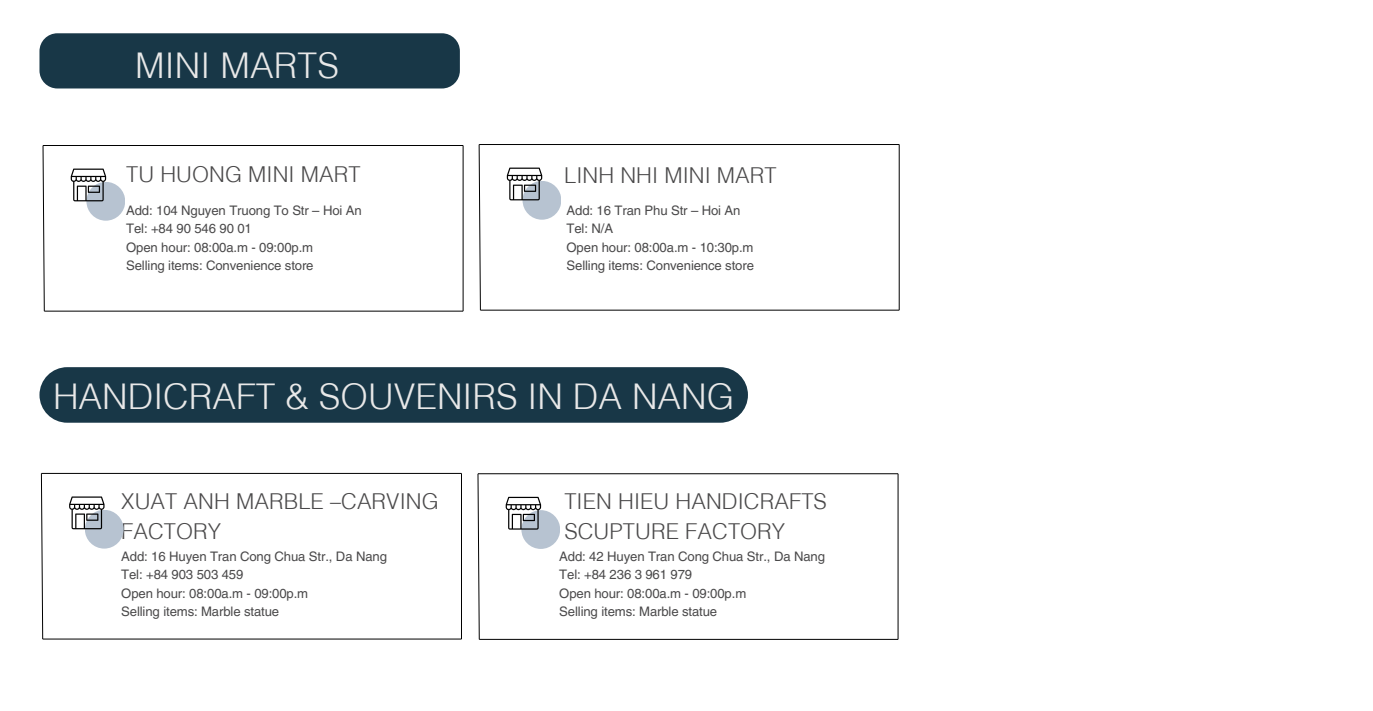
<style>
.page{position:relative;width:1373px;height:711px;background:#fff}
.page>*{position:absolute;margin:0;border:0;box-sizing:border-box;transform-origin:0 0}
.t1{font:300 35.44px "Helvetica LT Thai";color:#e8e8e8}
.t2{font:300 21.88px/30.2px "Helvetica LT Thai";letter-spacing:.005em;color:#4a494a}
.t3{font:13.12px/18.4px "Helvetica LT Pro";letter-spacing:-.01em;color:#4a494a}
</style>
<div class="page">
<hr style="left:43px;top:145px;width:420px;height:1px;background:#000">
<hr style="left:44px;top:311px;width:419px;height:1px;background:#000">
<svg style="left:42px;top:145px;width:3px;height:167px"></svg>
<hr style="left:463px;top:145px;width:1px;height:166px;background:#000">
<div style="left:86px;top:182px;width:39px;height:39px;background:#b7c3d1;border-radius:50%"></div>
<svg style="left:71px;top:169px;width:35px;height:32px"></svg>
<hr style="left:479px;top:144px;width:420px;height:1px;background:#000">
<hr style="left:480px;top:310px;width:419px;height:1px;background:#000">
<svg style="left:478px;top:144px;width:3px;height:167px"></svg>
<hr style="left:899px;top:144px;width:1px;height:166px;background:#000">
<div style="left:523px;top:181px;width:38px;height:39px;background:#b7c3d1;border-radius:50%"></div>
<svg style="left:507px;top:168px;width:35px;height:32px"></svg>
<div style="left:39px;top:33px;width:421px;height:55px;background:#183747;border-radius:18px"></div>
<div style="left:39px;top:367px;width:709px;height:56px;background:#183747;border-radius:28px"></div>
<hr style="left:41px;top:473px;width:420px;height:1px;background:#000">
<hr style="left:43px;top:638px;width:418px;height:1px;background:#000">
<svg style="left:41px;top:473px;width:2px;height:166px"></svg>
<hr style="left:461px;top:473px;width:1px;height:166px;background:#000">
<div style="left:85px;top:510px;width:39px;height:38px;background:#b7c3d1;border-radius:50%"></div>
<svg style="left:69px;top:496px;width:36px;height:33px"></svg>
<hr style="left:478px;top:473px;width:420px;height:1px;background:#000">
<hr style="left:479px;top:639px;width:419px;height:1px;background:#000">
<svg style="left:477px;top:473px;width:3px;height:167px"></svg>
<hr style="left:898px;top:474px;width:1px;height:165px;background:#000">
<div style="left:521px;top:510px;width:39px;height:39px;background:#b7c3d1;border-radius:50%"></div>
<svg style="left:506px;top:497px;width:35px;height:32px"></svg>
<h1 class="t1" style="left:135px;top:45px;width:205px">MINI MARTS</h1>
<h2 class="t2" style="left:126px;top:159px;width:236px">TU HUONG MINI MART</h2>
<p class="t3" style="left:126px;top:202px;width:237px">Add: 104 Nguyen Truong To Str – Hoi An<br>Tel: +84 90 546 90 01<br>Open hour: 08:00a.m - 09:00p.m<br>Selling items: Convenience store</p>
<p class="t3" style="left:567px;top:202px;width:189px">Add: 16 Tran Phu Str – Hoi An<br>Tel: N/A<br>Open hour: 08:00a.m - 10:30p.m<br>Selling items: Convenience store</p>
<h2 class="t2" style="left:564px;top:161px;width:214px">LINH NHI MINI MART</h2>
<h1 class="t1" style="left:53px;top:376px;width:683px">HANDICRAFT &amp; SOUVENIRS IN DA NANG</h1>
<h2 class="t2" style="left:121px;top:486px;width:319px">XUAT ANH MARBLE –CARVING<br>FACTORY</h2>
<p class="t3" style="left:121px;top:548px;width:267px">Add: 16 Huyen Tran Cong Chua Str., Da Nang<br>Tel: +84 903 503 459<br>Open hour: 08:00a.m - 09:00p.m<br>Selling items: Marble statue</p>
<p class="t3" style="left:559px;top:548px;width:267px">Add: 42 Huyen Tran Cong Chua Str., Da Nang<br>Tel: +84 236 3 961 979<br>Open hour: 08:00a.m - 09:00p.m<br>Selling items: Marble statue</p>
<h2 class="t2" style="left:564px;top:486px;width:264px">TIEN HIEU HANDICRAFTS<br>SCUPTURE FACTORY</h2>
</div>
